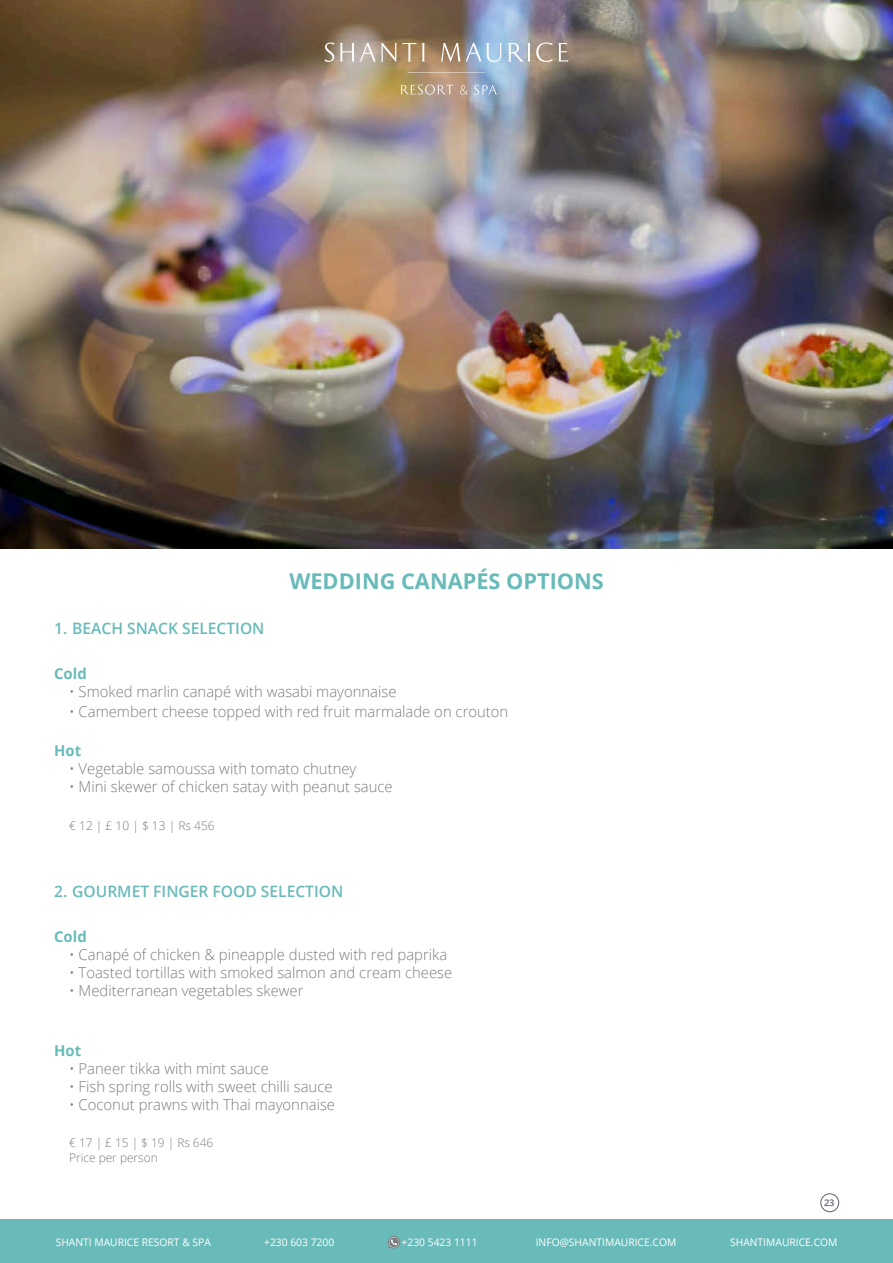
<style>
.page{position:relative;width:893px;height:1263px;background:#fff}
.page>*{position:absolute;margin:0;border:0;box-sizing:border-box;transform-origin:0 0}
.t1{font:700 21.75px "Open Sans";color:#68bbb9}
.t2{font:600 15.75px "Open Sans";color:#68bbb9}
.t3{font:300 15px "Open Sans";color:#797c81}
.t4{font:700 15px "Open Sans";color:#68bbb9}
.t5{font:300 12px "Open Sans";color:#797c81}
.t6{font:10.5px "Open Sans";color:#fff}
.t7{font:600 9.15px "Open Sans";color:#5d6070}
</style>
<div class="page">
<img style="left:0;top:0;width:893px;height:549px">
<div style="left:0;top:1220px;width:893px;height:43px;background:#68bbb9"></div>
<svg style="left:388px;top:1236px;width:12px;height:12px"></svg>
<svg style="left:325px;top:43px;width:243px;height:30px"></svg>
<svg style="left:401px;top:85px;width:52px;height:10px"></svg>
<svg style="left:474px;top:85px;width:23px;height:10px"></svg>
<svg style="left:460px;top:85px;width:8px;height:10px"></svg>
<div style="left:820px;top:1193px;width:19px;height:19px;border:1px solid #5d6070;border-radius:50%"></div>
<p class="t1" style="left:289px;top:566px;width:316px">WEDDING CANAPÉS OPTIONS</p>
<p class="t2" style="left:54px;top:617px;width:212px">1. BEACH SNACK SELECTION</p>
<p class="t4" style="left:54px;top:663px;width:34px">Cold</p>
<p class="t3" style="left:69px;top:681px;width:329px">• Smoked marlin canapé with wasabi mayonnaise</p>
<p class="t3" style="left:69px;top:701px;width:441px">• Camembert cheese topped with red fruit marmalade on crouton</p>
<p class="t4" style="left:54px;top:740px;width:28px">Hot</p>
<p class="t3" style="left:69px;top:759px;width:289px">• Vegetable samoussa with tomato chutney</p>
<p class="t3" style="left:69px;top:777px;width:325px">• Mini skewer of chicken satay with peanut sauce</p>
<p class="t5" style="left:69px;top:817px;width:147px">€ 12 | £ 10 | $ 13 | Rs 456</p>
<p class="t2" style="left:54px;top:881px;width:291px">2. GOURMET FINGER FOOD SELECTION</p>
<p class="t4" style="left:54px;top:926px;width:34px">Cold</p>
<p class="t3" style="left:69px;top:945px;width:380px">• Canapé of chicken &amp; pineapple dusted with red paprika</p>
<p class="t3" style="left:69px;top:963px;width:385px">• Toasted tortillas with smoked salmon and cream cheese</p>
<p class="t3" style="left:69px;top:981px;width:236px">• Mediterranean vegetables skewer</p>
<p class="t4" style="left:54px;top:1040px;width:28px">Hot</p>
<p class="t3" style="left:69px;top:1058px;width:201px">• Paneer tikka with mint sauce</p>
<p class="t3" style="left:69px;top:1076px;width:265px">• Fish spring rolls with sweet chilli sauce</p>
<p class="t3" style="left:69px;top:1094px;width:267px">• Coconut prawns with Thai mayonnaise</p>
<p class="t5" style="left:69px;top:1135px;width:146px">€ 17 | £ 15 | $ 19 | Rs 646</p>
<p class="t5" style="left:69px;top:1150px;width:90px">Price per person</p>
<p class="t7" style="left:824px;top:1197px;width:12px">23</p>
<p class="t6" style="left:56px;top:1234px;width:157px">SHANTI MAURICE RESORT &amp; SPA</p>
<p class="t6" style="left:264px;top:1234px;width:72px">+230 603 7200</p>
<p class="t6" style="left:402px;top:1234px;width:77px">+230 5423 1111</p>
<p class="t6" style="left:536px;top:1234px;width:142px">INFO@SHANTIMAURICE.COM</p>
<p class="t6" style="left:730px;top:1234px;width:109px">SHANTIMAURICE.COM</p>
</div>
